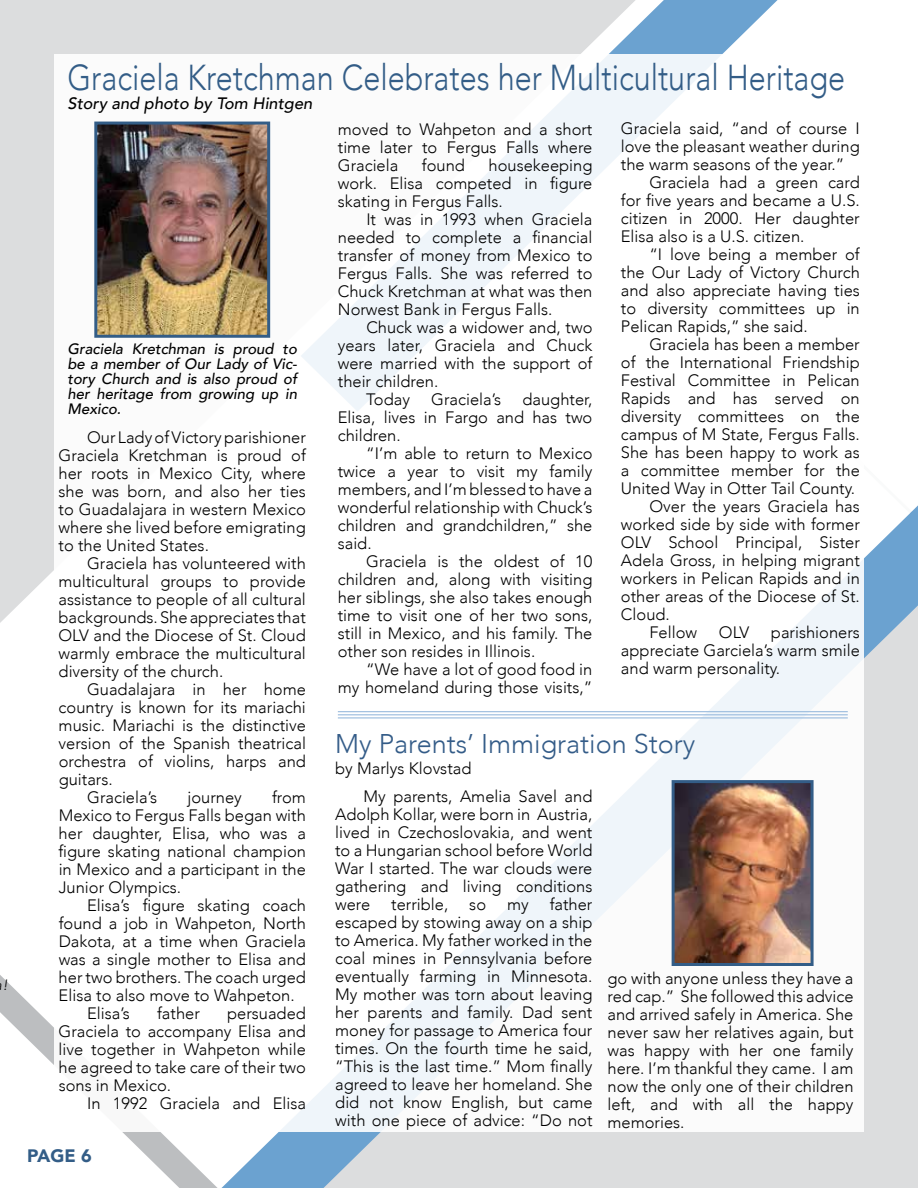
<style>
.page{position:relative;width:918px;height:1188px;background:#fff}
.page>*{position:absolute;margin:0;border:0;box-sizing:border-box;transform-origin:0 0}
.t1{font:300 36px "Avenir";color:#335d87;scale:.85 1}
.t2{font:300 27px "Avenir";color:#345c88}
.t3{font:900 18px "Avenir";color:#335d87}
.t4{font:300 16.5px/18px "Avenir";color:#000;text-align:justify}
.t5{font:italic 500 16.5px "Avenir";color:#000}
.t6{font:italic 500 15px/15px "Avenir";color:#000;text-align:justify}
.t7{font:italic 300 15px "Avenir";color:#000}
</style>
<div class="page">
<svg style="left:222px;top:521px;width:696px;height:667px;fill:#6ba2d0"></svg>
<svg style="left:0;top:975px;width:218px;height:213px"></svg>
<div style="left:324px;top:605px;width:594px;height:583px;background:#dcddde"></div>
<div style="left:0;top:0;width:301px;height:623px;background:#dcddde"></div>
<svg style="left:301px;top:0;width:477px;height:54px"></svg>
<svg style="left:902px;top:505px;width:16px;height:16px"></svg>
<div style="left:386px;top:0;width:198px;height:54px;background:#dcddde"></div>
<div style="left:864px;top:841px;width:54px;height:186px;background:#dcddde"></div>
<div style="left:0;top:124px;width:54px;height:251px;background:#dcddde"></div>
<div style="left:54px;top:54px;width:810px;height:1078px;background:#fff"></div>
<img style="left:676px;top:784px;width:134px;height:178px">
<div style="left:672px;top:780px;width:142px;height:186px;border:3px solid #335d87"></div>
<img style="left:98px;top:126px;width:168px;height:208px">
<div style="left:94px;top:122px;width:176px;height:216px;border:3px solid #335d87"></div>
<hr style="left:338px;top:711px;width:510px;height:1px;background:#a3c1e0">
<hr style="left:338px;top:714px;width:510px;height:1px;background:#a3c1e0">
<hr style="left:338px;top:717px;width:510px;height:2px;background:#a3c1e0">
<p class="t7" style="left:3px;top:976px;width:7px">!</p>
<h1 class="t1" style="left:68px;top:57px;width:916px">Graciela Kretchman Celebrates her Multicultural Heritage</h1>
<p class="t5" style="left:68px;top:94px;width:246px">Story and photo by Tom Hintgen</p>
<p class="t6" style="left:68px;top:342px;width:231px">Graciela Kretchman is proud to be a member of Our Lady of Vic&shy;tory Church and is also proud of her heritage from growing up in Mexico.</p>
<p class="t4" style="left:59px;top:428px;width:249px;text-indent:29px">Our LadyofVictoryparishioner Graciela Kretchman is proud of her roots in Mexico City, where she was born, and also her ties to Guadalajara in western Mexico where she lived before emigrating to the United States.</p>
<p class="t4" style="left:59px;top:554px;width:249px;text-indent:29px">Graciela has volunteered with multicultural groups to provide assistance to people of all cultural backgrounds.Sheappreciates that OLV and the Diocese of St. Cloud warmly embrace the multicultural diversity of the church.</p>
<p class="t4" style="left:87px;top:680px;width:220px">Guadalajara in her home</p>
<p class="t4" style="left:59px;top:698px;width:249px">country is known for its mariachi</p>
<p class="t4" style="left:59px;top:716px;width:249px">music. Mariachi is the distinctive</p>
<p class="t4" style="left:59px;top:734px;width:249px">version of the Spanish theatrical</p>
<p class="t4" style="left:59px;top:752px;width:249px">orchestra of violins, harps and</p>
<p class="t4" style="left:59px;top:770px;width:56px">guitars.</p>
<p class="t4" style="left:87px;top:788px;width:71px">Graciela’s</p>
<p class="t4" style="left:187px;top:788px;width:56px">journey</p>
<p class="t4" style="left:59px;top:788px;width:249px;text-indent:213px">from Mexico to Fergus Falls began with her daughter, Elisa, who was a figure skating national champion in Mexico and a participant in the Junior Olympics.</p>
<p class="t4" style="left:87px;top:896px;width:220px">Elisa’s figure skating coach</p>
<p class="t4" style="left:59px;top:914px;width:249px">found a job in Wahpeton, North</p>
<p class="t4" style="left:59px;top:932px;width:249px">Dakota, at a time when Graciela</p>
<p class="t4" style="left:59px;top:950px;width:249px">was a single mother to Elisa and</p>
<p class="t4" style="left:59px;top:968px;width:249px">her two brothers. The coach urged</p>
<p class="t4" style="left:59px;top:986px;width:238px">Elisa to also move to Wahpeton.</p>
<p class="t4" style="left:87px;top:1004px;width:44px">Elisa’s</p>
<p class="t4" style="left:157px;top:1004px;width:44px">father</p>
<p class="t4" style="left:59px;top:1004px;width:249px;text-indent:168px">persuaded Graciela to accompany Elisa and live together in Wahpeton while he agreed to take care of their two sons in Mexico.</p>
<p class="t4" style="left:87px;top:1094px;width:220px">In 1992 Graciela and Elisa</p>
<p class="t3" style="left:27px;top:1140px;width:66px">PAGE 6</p>
<p class="t4" style="left:338px;top:120px;width:256px">moved to Wahpeton and a short time later to Fergus Falls where Graciela</p>
<p class="t4" style="left:422px;top:156px;width:45px">found</p>
<p class="t4" style="left:338px;top:156px;width:256px;text-indent:151px">housekeeping work. Elisa competed in figure skating in Fergus Falls.</p>
<p class="t4" style="left:338px;top:210px;width:256px;text-indent:29px">It was in 1993 when Graciela needed to complete a financial transfer of money from Mexico to Fergus Falls. She was referred to Chuck Kretchman at what was then Norwest Bank in Fergus Falls.</p>
<p class="t4" style="left:366px;top:318px;width:228px">Chuck was a widower and, two</p>
<p class="t4" style="left:338px;top:336px;width:256px">years later, Graciela and Chuck</p>
<p class="t4" style="left:338px;top:354px;width:256px">were married with the support of</p>
<p class="t4" style="left:338px;top:372px;width:102px">their children.</p>
<p class="t4" style="left:366px;top:390px;width:45px">Today</p>
<p class="t4" style="left:431px;top:390px;width:71px">Graciela’s</p>
<p class="t4" style="left:338px;top:390px;width:256px;text-indent:185px">daughter, Elisa, lives in Fargo and has two children.</p>
<p class="t4" style="left:338px;top:444px;width:256px;text-indent:29px">“I’m able to return to Mexico twice a year to visit my family members, and I’m blessed to have a wonderful relationship with Chuck’s children and grandchildren,” she said.</p>
<p class="t4" style="left:338px;top:552px;width:256px;text-indent:29px">Graciela is the oldest of 10 children and, along with visiting her siblings, she also takes enough time to visit one of her two sons, still in Mexico, and his family. The other son resides in Illinois.</p>
<p class="t4" style="left:338px;top:660px;width:256px;text-align:right">“We have a lot of good food in<br>my homeland during those visits,”</p>
<p class="t4" style="left:621px;top:119px;width:240px">Graciela said, “and of course I</p>
<p class="t4" style="left:621px;top:137px;width:240px">love the pleasant weather during</p>
<p class="t4" style="left:621px;top:155px;width:225px">the warm seasons of the year.”</p>
<p class="t4" style="left:649px;top:173px;width:212px">Graciela had a green card</p>
<p class="t4" style="left:621px;top:191px;width:240px">for five years and became a U.S.</p>
<p class="t4" style="left:621px;top:209px;width:240px">citizen in 2000. Her daughter</p>
<p class="t4" style="left:621px;top:227px;width:185px">Elisa also is a U.S. citizen.</p>
<p class="t4" style="left:649px;top:245px;width:212px">“I love being a member of</p>
<p class="t4" style="left:621px;top:263px;width:240px">the Our Lady of Victory Church</p>
<p class="t4" style="left:621px;top:281px;width:240px">and also appreciate having ties</p>
<p class="t4" style="left:621px;top:299px;width:240px">to diversity committees up in</p>
<p class="t4" style="left:621px;top:317px;width:188px">Pelican Rapids,” she said.</p>
<p class="t4" style="left:649px;top:335px;width:212px">Graciela has been a member</p>
<p class="t4" style="left:621px;top:353px;width:240px">of the International Friendship</p>
<p class="t4" style="left:621px;top:371px;width:240px">Festival Committee in Pelican</p>
<p class="t4" style="left:621px;top:389px;width:240px">Rapids and has served on</p>
<p class="t4" style="left:621px;top:407px;width:240px">diversity committees on the</p>
<p class="t4" style="left:621px;top:425px;width:240px">campus of M State, Fergus Falls.</p>
<p class="t4" style="left:621px;top:443px;width:240px">She has been happy to work as</p>
<p class="t4" style="left:621px;top:461px;width:240px">a committee member for the</p>
<p class="t4" style="left:621px;top:479px;width:236px">United Way in Otter Tail County.</p>
<p class="t4" style="left:649px;top:497px;width:212px">Over the years Graciela has</p>
<p class="t4" style="left:621px;top:515px;width:240px">worked side by side with former</p>
<p class="t4" style="left:621px;top:533px;width:240px">OLV School Principal, Sister</p>
<p class="t4" style="left:621px;top:551px;width:240px">Adela Gross, in helping migrant</p>
<p class="t4" style="left:621px;top:569px;width:240px">workers in Pelican Rapids and in</p>
<p class="t4" style="left:621px;top:587px;width:240px">other areas of the Diocese of St.</p>
<p class="t4" style="left:621px;top:605px;width:50px">Cloud.</p>
<p class="t4" style="left:649px;top:623px;width:49px">Fellow</p>
<p class="t4" style="left:719px;top:623px;width:32px">OLV</p>
<p class="t4" style="left:621px;top:623px;width:240px;text-indent:150px">parishioners appreciate Garciela’s warm smile and warm personality.</p>
<h2 class="t2" style="left:335px;top:728px;width:362px">My Parents’ Immigration Story</h2>
<p class="t4" style="left:335px;top:760px;width:138px">by Marlys Klovstad</p>
<p class="t4" style="left:335px;top:787px;width:259px;text-indent:29px">My parents, Amelia Savel and Adolph Kollar, were born in Austria, lived in Czechoslovakia, and went to a Hungarian school before World War I started. The war clouds were gathering and living conditions were</p>
<p class="t4" style="left:335px;top:895px;width:259px;text-indent:215px">father escaped by stowing away on a ship to America. My father worked in the coal mines in Pennsylvania before eventually farming in Minnesota.<br>My mother was torn about leaving her parents and family. Dad sent money for passage to America four times. On the fourth time he said, “This is the last time.” Mom finally agreed to leave her homeland. She did not know English, but came with one piece of advice: “Do not</p>
<p class="t4" style="left:391px;top:895px;width:59px">terrible,</p>
<p class="t4" style="left:469px;top:895px;width:18px">so</p>
<p class="t4" style="left:507px;top:895px;width:23px">my</p>
<p class="t4" style="left:608px;top:969px;width:248px">go with anyone unless they have a red cap.” She followed this advice and arrived safely in America. She never saw her relatives again, but was happy with her one family here. I’m thankful they came. I am now the only one of their children left, and with all the happy memories.</p>
</div>
